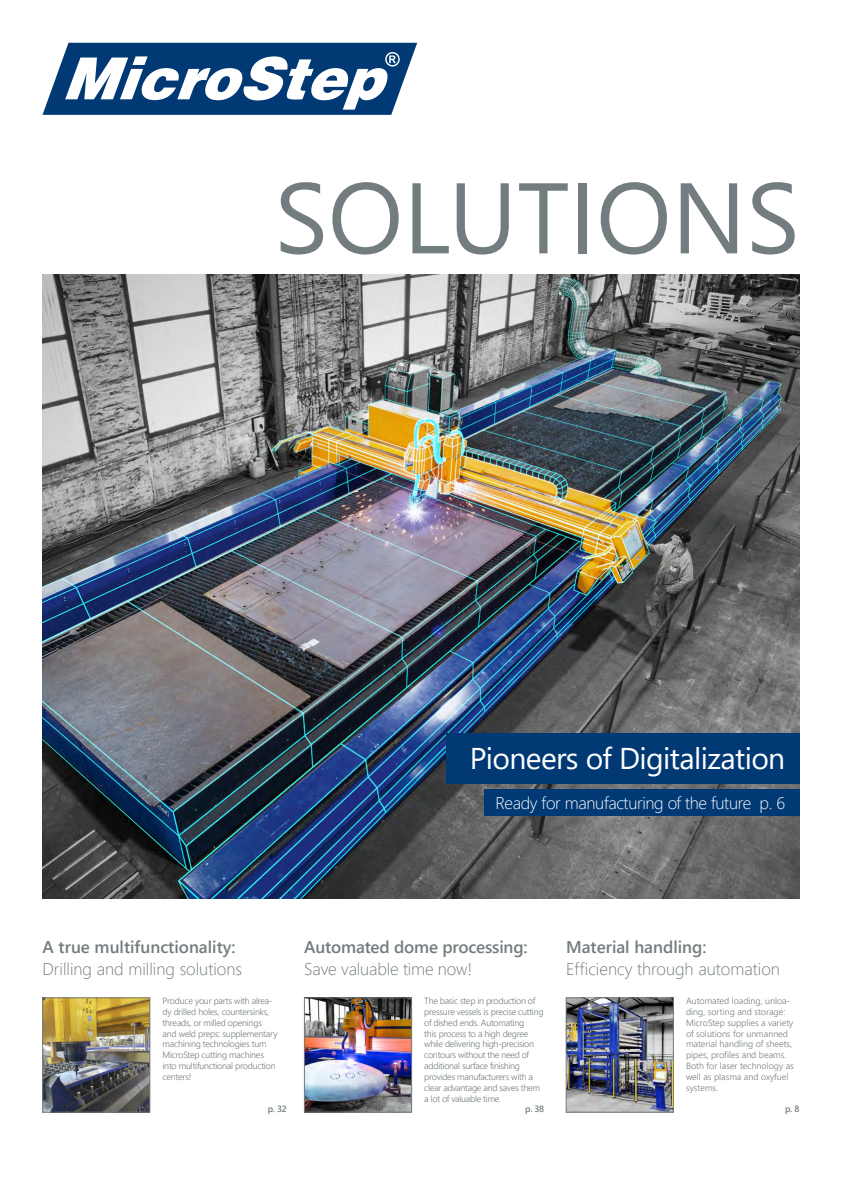
<style>
.page{position:relative;width:842px;height:1191px;background:#fff}
.page>*{position:absolute;margin:0;border:0;box-sizing:border-box;transform-origin:0 0}
.t1{font:100px "Segoe UI";color:#737c7e}
.t2{font:30px "Segoe UI";letter-spacing:-.02em;color:#fff}
.t3{font:300 17px "Segoe UI";color:#737c7e}
.t4{font:600 17px "Segoe UI";color:#737c7e}
.t5{font:300 17px "Segoe UI";letter-spacing:-.02em;color:#fff}
.t6{font:300 9px/10.8px "Segoe UI";letter-spacing:-.025em;color:#737c7e}
.t7{font:300 9px/10.8px "Segoe UI";color:#737c7e}
.t8{font:600 9px "Segoe UI";color:#737c7e}
</style>
<div class="page">
<svg style="left:43px;top:43px;width:374px;height:72px"></svg>
<img style="left:43px;top:274px;width:756px;height:624px">
<img style="left:45px;top:999px;width:103px;height:111px">
<div style="left:43px;top:997px;width:107px;height:115px;border:1px solid #737c7e"></div>
<img style="left:306px;top:999px;width:104px;height:111px">
<div style="left:304px;top:997px;width:108px;height:115px;border:1px solid #737c7e"></div>
<img style="left:568px;top:999px;width:103px;height:111px">
<div style="left:566px;top:997px;width:107px;height:115px;border:1px solid #737c7e"></div>
<div style="left:446px;top:733px;width:353px;height:50px;background:#003974"></div>
<div style="left:484px;top:789px;width:315px;height:26px;background:#003974"></div>
<h1 class="t1" style="left:275px;top:123px;width:526px">SOLUTIONS</h1>
<h3 class="t4" style="left:43px;top:931px;width:195px">A true multifunctionality:</h3>
<h3 class="t3" style="left:43px;top:953px;width:201px">Drilling and milling solutions</h3>
<h2 class="t2" style="left:470px;top:730px;width:317px">Pioneers of Digitalization</h2>
<h3 class="t5" style="left:495px;top:786px;width:291px">Ready for manufacturing of the future p. 6</h3>
<h3 class="t4" style="left:304px;top:931px;width:225px">Automated dome processing:</h3>
<h3 class="t3" style="left:304px;top:953px;width:170px">Save valuable time now!</h3>
<h3 class="t4" style="left:566px;top:931px;width:142px">Material handling:</h3>
<h3 class="t3" style="left:566px;top:953px;width:215px">Efficiency through automation</h3>
<p class="t6" style="left:163px;top:994px;width:117px">Produce your parts with alrea&shy;dy drilled holes, countersinks, threads, or milled openings and weld preps: supplementary machining technologies turn<br>MicroStep cutting machines into multifunctional production centers!</p>
<p class="t6" style="left:424px;top:994px;width:121px">The basic step in production of pressure vessels is precise cutting of dished ends. Automating<br>this process to a high degree while delivering high-precision contours without the need of additional surface finishing provides manufacturers with a clear advantage and saves them a lot of valuable time.</p>
<p class="t8" style="left:268px;top:1100px;width:21px">p. 32</p>
<p class="t8" style="left:525px;top:1100px;width:21px">p. 38</p>
<p class="t7" style="left:686px;top:994px;width:109px">Automated loading, unloa&shy;ding, sorting and storage:<br>MicroStep supplies a variety of solutions for unmanned material handling of sheets, pipes, profiles and beams.<br>Both for laser technology as well as plasma and oxyfuel systems.</p>
<p class="t8" style="left:785px;top:1100px;width:16px">p. 8</p>
</div>
